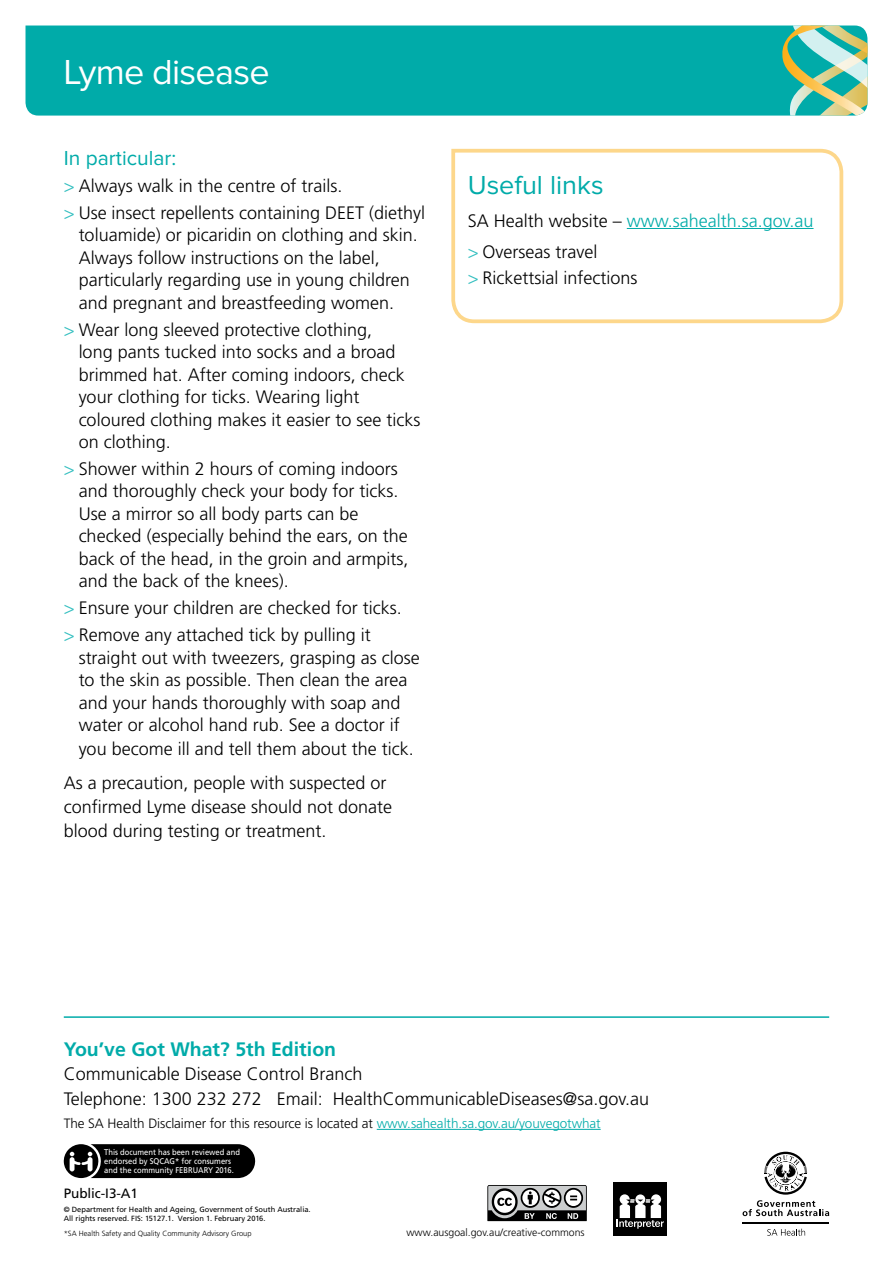
<style>
.page{position:relative;width:893px;height:1263px;background:#fff}
.page>*{position:absolute;margin:0;border:0;box-sizing:border-box;transform-origin:0 0}
.Disease_Heading_Cont{font:36px "Proxima Nova";letter-spacing:-.02em;color:#fff}
.Subhead_1{font:27px "Proxima Nova";color:#00aba9}
.Subhead_2{font:21px "Proxima Nova";color:#00aba9}
.t1{font:700 19.5px "Frutiger";color:#00aba9}
.Body_Copy{font:300 18px/22.5px "Frutiger";color:#000}
.Body_Copy-2{font:300 18px "Frutiger";color:#00aba9}
.t2{font:300 13.5px "Frutiger";letter-spacing:-.005em;color:#000}
.t3{font:13.5px "Frutiger";letter-spacing:-.005em;color:#000}
.Body_Copy-3{font:300 10.5px "Frutiger";color:#000}
.t4{font:8.25px/9px "Frutiger";color:#fff;scale:.92 1}
.t5{font:7.5px/9px "Frutiger";color:#000}
.t6{font:300 7.5px "Frutiger";color:#000}
.s1{color:#31bebf}
.s2{color:#000}
.s3{color:#00aba9}
</style>
<div class="page">
<div style="left:26px;top:26px;width:754px;height:90px;background:#00aba9"></div>
<svg style="left:780px;top:26px;width:87px;height:90px;background:#7bc3a3"></svg>
<svg style="left:63px;top:1144px;width:192px;height:34px;background:#171717"></svg>
<svg style="left:767px;top:1228px;width:38px;height:8px"></svg>
<hr style="left:742px;top:1222px;width:87px;height:1px;background:#000">
<svg style="left:743px;top:1152px;width:86px;height:64px"></svg>
<hr style="left:64px;top:1016px;width:765px;height:2px;background:#00aba9">
<svg style="left:487px;top:1185px;width:100px;height:36px"></svg>
<div style="left:614px;top:1182px;width:53px;height:54px;background:#000"></div>
<svg style="left:617px;top:1194px;width:47px;height:35px"></svg>
<hr style="left:377px;top:1129px;width:224px;height:1px;background:#00aba9">
<svg style="left:451px;top:148px;width:393px;height:176px"></svg>
<hr style="left:627px;top:228px;width:186px;height:1px;background:#00aba9">
<p class="Disease_Heading_Cont" style="left:64px;top:52px;width:207px">Lyme disease</p>
<p class="Subhead_2" style="left:64px;top:147px;width:114px">In particular:</p>
<p class="Body_Copy" style="left:64px;top:175px;width:280px"><span class="s1">&gt;</span> Always walk in the centre of trails.</p>
<p class="Body_Copy" style="left:79px;top:202px;width:348px;text-indent:-15px"><span class="s1">&gt;</span> Use insect repellents containing DEET (diethyl toluamide) or picaridin on clothing and skin.<br>Always follow instructions on the label, particularly regarding use in young children and pregnant and breastfeeding women.</p>
<p class="Body_Copy" style="left:79px;top:318px;width:343px;text-indent:-15px"><span class="s1">&gt;</span> Wear long sleeved protective clothing,<br>long pants tucked into socks and a broad brimmed hat. After coming indoors, check your clothing for ticks. Wearing light coloured clothing makes it easier to see ticks on clothing.</p>
<p class="Body_Copy" style="left:79px;top:458px;width:331px;text-indent:-15px"><span class="s1">&gt;</span> Shower within 2 hours of coming indoors and thoroughly check your body for ticks.<br>Use a mirror so all body parts can be checked (especially behind the ears, on the back of the head, in the groin and armpits, and the back of the knees).</p>
<p class="Body_Copy" style="left:64px;top:597px;width:339px"><span class="s1">&gt;</span> Ensure your children are checked for ticks.</p>
<p class="Body_Copy" style="left:79px;top:624px;width:343px;text-indent:-15px"><span class="s1">&gt;</span> Remove any attached tick by pulling it straight out with tweezers, grasping as close to the skin as possible. Then clean the area and your hands thoroughly with soap and water or alcohol hand rub. See a doctor if you become ill and tell them about the tick.</p>
<p class="Body_Copy" style="left:64px;top:771px;width:330px;line-height:24px">As a precaution, people with suspected or confirmed Lyme disease should not donate blood during testing or treatment.</p>
<p class="Subhead_1" style="left:468px;top:170px;width:137px">Useful links</p>
<p class="Body_Copy-2" style="left:468px;top:210px;width:347px"><span class="s2">SA Health website –</span> www.sahealth.sa.gov.au</p>
<p class="Body_Copy" style="left:468px;top:240px;width:131px"><span class="s1">&gt;</span> Overseas travel</p>
<p class="Body_Copy" style="left:468px;top:267px;width:171px"><span class="s1">&gt;</span> Rickettsial infections</p>
<p class="t1" style="left:64px;top:1038px;width:274px">You’ve Got What? 5th Edition</p>
<p class="Body_Copy" style="left:64px;top:1062px;width:587px;line-height:24px">Communicable Disease Control Branch<br>Telephone: 1300 232 272 Email: HealthCommunicableDiseases@sa.gov.au</p>
<p class="t2" style="left:64px;top:1116px;width:538px">The SA Health Disclaimer for this resource is located at <span class="s3">www.sahealth.sa.gov.au/youvegotwhat</span></p>
<p class="t4" style="left:104px;top:1148px;width:149px">This document has been reviewed and endorsed by SQCAG* for consumers and the community FEBRUARY 2016.</p>
<p class="t3" style="left:64px;top:1186px;width:76px">Public-I3-A1</p>
<p class="t5" style="left:64px;top:1204px;width:248px">© Department for Health and Ageing, Government of South Australia.<br>All rights reserved. FIS: 15127.1. Version 1. February 2016.</p>
<p class="t6" style="left:64px;top:1229px;width:189px">*SA Health Safety and Quality Community Advisory Group</p>
<p class="Body_Copy-3" style="left:406px;top:1226px;width:180px">www.ausgoal.gov.au/creative-commons</p>
</div>
